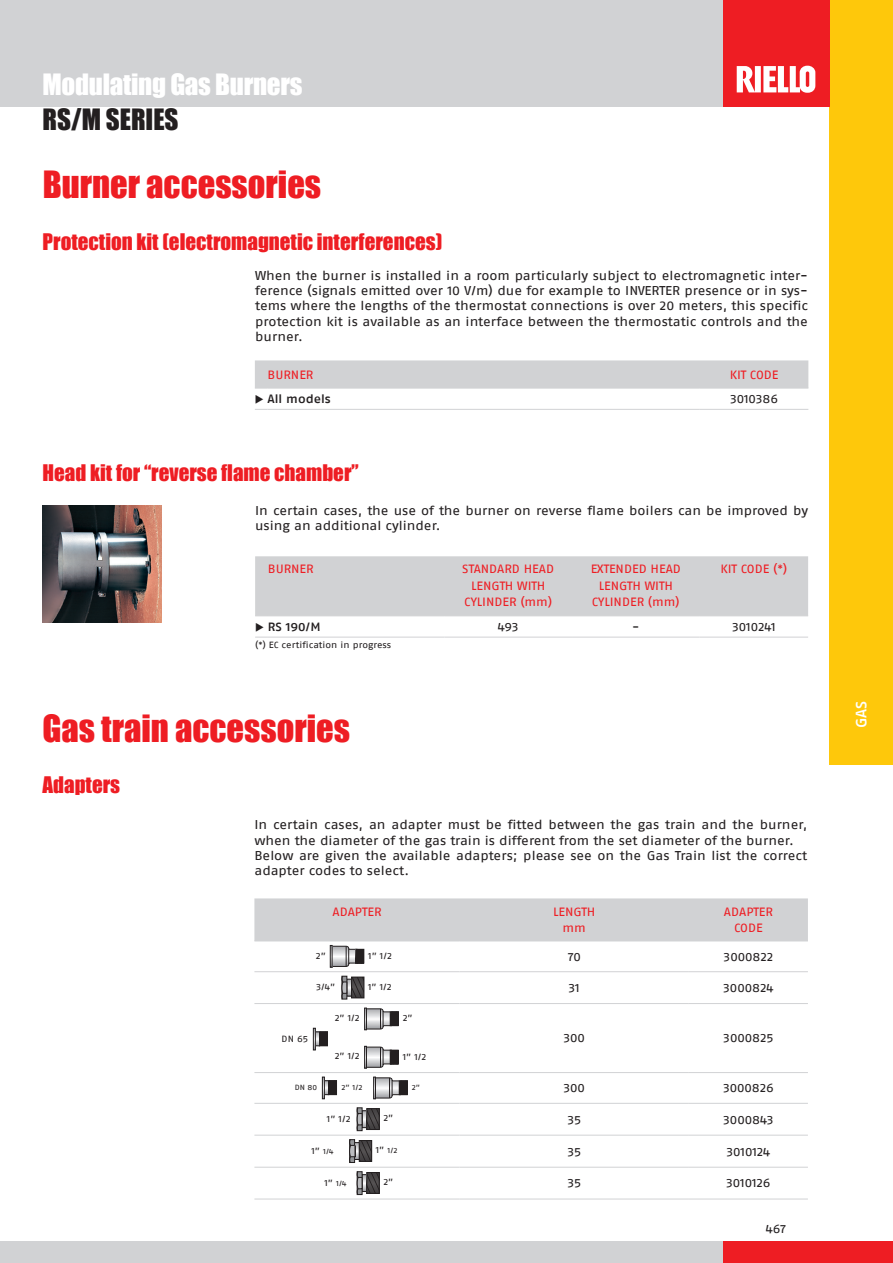
<style>
.page{position:relative;width:893px;height:1263px;background:#fff}
.page>*{position:absolute;margin:0;border:0;box-sizing:border-box;transform-origin:0 0}
.SOTTOtitolo{font:34.5px "Impact";color:#ee1d23}
.TITOLO{font:27px "Impact";letter-spacing:-.01em;color:#fff}
.NOME_prodotto_grigio{font:27px "Impact";color:#231f20}
.ARGOMENTI{font:21px "Impact";color:#ee1d23}
.Nome_accessori{font:21px "Impact";color:#ee1d23}
.t1{font:500 15px "Fago Ex Lf";color:#fff}
.TESTI_Accessori{font:12.75px/15.3px "Fago Ex Lf";letter-spacing:-.005em;color:#231f20}
.TESTATA_tabella_Acce{font:12px "Fago Ex Lf";color:#ee1d23}
.TESTI_tabella_Access{font:12px "Fago Ex Lf";letter-spacing:-.005em;color:#231f20}
.TESTI_tabella_Access-2{font:500 12px "Fago Ex Lf";color:#231f20}
.NOTE{font:9px "Fago Ex Lf";letter-spacing:.005em;color:#231f20}
.t2{font:7.5px "Fago Ex Lf";color:#231f20}
.s1{font-size:9px}
</style>
<div class="page">
<div style="left:0;top:0;width:893px;height:106px;background:#d1d2d4"></div>
<div style="left:0;top:1242px;width:830px;height:21px;background:#d1d2d4"></div>
<div style="left:829px;top:0;width:64px;height:765px;background:#fec80b"></div>
<div style="left:723px;top:0;width:106px;height:106px;background:#ee1d23"></div>
<div style="left:723px;top:1242px;width:170px;height:21px;background:#ee1d23"></div>
<svg style="left:737px;top:66px;width:78px;height:27px"></svg>
<hr style="left:254px;top:971px;width:206px;height:1px;background:#d1d2d4">
<hr style="left:460px;top:971px;width:229px;height:1px;background:#d1d2d4">
<hr style="left:689px;top:971px;width:119px;height:1px;background:#d1d2d4">
<hr style="left:254px;top:1003px;width:206px;height:1px;background:#d1d2d4">
<hr style="left:460px;top:1003px;width:229px;height:1px;background:#d1d2d4">
<hr style="left:689px;top:1003px;width:119px;height:1px;background:#d1d2d4">
<hr style="left:254px;top:1072px;width:206px;height:1px;background:#d1d2d4">
<hr style="left:460px;top:1072px;width:229px;height:1px;background:#d1d2d4">
<hr style="left:689px;top:1072px;width:119px;height:1px;background:#d1d2d4">
<hr style="left:254px;top:1103px;width:206px;height:1px;background:#d1d2d4">
<hr style="left:460px;top:1103px;width:229px;height:1px;background:#d1d2d4">
<hr style="left:689px;top:1103px;width:119px;height:1px;background:#d1d2d4">
<hr style="left:254px;top:1135px;width:206px;height:1px;background:#d1d2d4">
<hr style="left:254px;top:1167px;width:206px;height:1px;background:#d1d2d4">
<hr style="left:460px;top:1135px;width:229px;height:1px;background:#d1d2d4">
<hr style="left:460px;top:1167px;width:229px;height:1px;background:#d1d2d4">
<hr style="left:689px;top:1135px;width:119px;height:1px;background:#d1d2d4">
<hr style="left:689px;top:1167px;width:119px;height:1px;background:#d1d2d4">
<hr style="left:254px;top:1199px;width:206px;height:1px;background:#d1d2d4">
<hr style="left:460px;top:1199px;width:229px;height:1px;background:#d1d2d4">
<hr style="left:689px;top:1199px;width:119px;height:1px;background:#d1d2d4">
<svg style="left:254px;top:898px;width:554px;height:69px"></svg>
<div style="left:330px;top:945px;width:2px;height:22px;border:1px solid #231f20"></div>
<svg style="left:341px;top:975px;width:23px;height:25px"></svg>
<div style="left:319px;top:1032px;width:9px;height:14px;border:1px solid #231f20"></div>
<svg style="left:316px;top:1034px;width:2px;height:10px"></svg>
<div style="left:314px;top:1032px;width:6px;height:14px;border:1px solid #231f20"></div>
<div style="left:313px;top:1028px;width:3px;height:22px;border:1px solid #231f20"></div>
<svg style="left:320px;top:1032px;width:7px;height:14px"></svg>
<svg style="left:367px;top:1008px;width:31px;height:22px"></svg>
<div style="left:364px;top:1008px;width:3px;height:22px;border:1px solid #231f20"></div>
<svg style="left:367px;top:1046px;width:31px;height:22px"></svg>
<div style="left:364px;top:1046px;width:3px;height:22px;border:1px solid #231f20"></div>
<div style="left:328px;top:1080px;width:9px;height:15px;border:1px solid #231f20"></div>
<svg style="left:325px;top:1082px;width:2px;height:11px"></svg>
<div style="left:323px;top:1080px;width:6px;height:15px;border:1px solid #231f20"></div>
<div style="left:322px;top:1077px;width:3px;height:22px;border:1px solid #231f20"></div>
<svg style="left:328px;top:1081px;width:9px;height:14px"></svg>
<svg style="left:376px;top:1077px;width:31px;height:22px"></svg>
<div style="left:373px;top:1077px;width:3px;height:22px;border:1px solid #231f20"></div>
<svg style="left:357px;top:1107px;width:22px;height:24px"></svg>
<svg style="left:349px;top:1139px;width:23px;height:24px"></svg>
<svg style="left:357px;top:1171px;width:22px;height:24px"></svg>
<svg style="left:255px;top:409px;width:13px;height:1px"></svg>
<hr style="left:268px;top:409px;width:432px;height:1px;background:#d1d2d4">
<hr style="left:700px;top:409px;width:108px;height:1px;background:#d1d2d4">
<img style="left:43px;top:506px;width:119px;height:116px">
<div style="left:255px;top:556px;width:553px;height:60px;background:#d1d2d4"></div>
<hr style="left:268px;top:615px;width:176px;height:1px;background:#d1d2d4">
<hr style="left:444px;top:615px;width:128px;height:1px;background:#d1d2d4">
<hr style="left:572px;top:615px;width:128px;height:1px;background:#d1d2d4">
<hr style="left:700px;top:615px;width:108px;height:1px;background:#d1d2d4">
<svg style="left:255px;top:637px;width:13px;height:1px"></svg>
<hr style="left:268px;top:637px;width:176px;height:1px;background:#d1d2d4">
<hr style="left:444px;top:637px;width:128px;height:1px;background:#d1d2d4">
<hr style="left:572px;top:637px;width:128px;height:1px;background:#d1d2d4">
<hr style="left:700px;top:637px;width:108px;height:1px;background:#d1d2d4">
<div style="left:255px;top:360px;width:553px;height:29px;background:#d1d2d4"></div>
<p class="TITOLO" style="left:43px;top:64px;width:262px">Modulating Gas Burners</p>
<p class="NOME_prodotto_grigio" style="left:43px;top:98px;width:138px">RS/M SERIES</p>
<p class="SOTTOtitolo" style="left:43px;top:158px;width:280px">Burner accessories</p>
<p class="ARGOMENTI" style="left:43px;top:225px;width:401px">Protection kit (electromagnetic interferences)</p>
<p class="TESTI_Accessori" style="left:255px;top:267px;width:554px;text-align:justify">When the burner is installed in a room particularly subject to electromagnetic inter&shy;ference (signals emitted over 10 V/m) due for example to INVERTER presence or in sys&shy;tems where the lengths of the thermostat connections is over 20 meters, this specific protection kit is available as an interface between the thermostatic controls and the burner.</p>
<p class="TESTATA_tabella_Acce" style="left:268px;top:367px;width:47px">BURNER</p>
<p class="TESTATA_tabella_Acce" style="left:730px;top:367px;width:50px">KIT CODE</p>
<p class="TESTI_tabella_Access-2" style="left:268px;top:392px;width:65px">All models</p>
<p class="TESTI_tabella_Access" style="left:730px;top:392px;width:50px">3010386</p>
<p class="ARGOMENTI" style="left:43px;top:456px;width:318px">Head kit for “reverse flame chamber”</p>
<p class="TESTI_Accessori" style="left:255px;top:503px;width:554px">In certain cases, the use of the burner on reverse flame boilers can be improved by using an additional cylinder.</p>
<p class="TESTATA_tabella_Acce" style="left:268px;top:562px;width:47px">BURNER</p>
<p class="TESTATA_tabella_Acce" style="left:462px;top:562px;width:93px">STANDARD HEAD</p>
<p class="TESTATA_tabella_Acce" style="left:471px;top:579px;width:76px">LENGTH WITH</p>
<p class="TESTATA_tabella_Acce" style="left:464px;top:595px;width:90px">CYLINDER (mm)</p>
<p class="TESTATA_tabella_Acce" style="left:720px;top:562px;width:68px">KIT CODE (*)</p>
<p class="TESTATA_tabella_Acce" style="left:591px;top:562px;width:92px">EXTENDED HEAD</p>
<p class="TESTATA_tabella_Acce" style="left:599px;top:579px;width:76px">LENGTH WITH</p>
<p class="TESTATA_tabella_Acce" style="left:592px;top:595px;width:90px">CYLINDER (mm)</p>
<p class="TESTI_tabella_Access-2" style="left:268px;top:619px;width:54px">RS 190/M</p>
<p class="TESTI_tabella_Access" style="left:498px;top:619px;width:22px">493</p>
<p class="TESTI_tabella_Access" style="left:632px;top:619px;width:9px">-</p>
<p class="TESTI_tabella_Access" style="left:732px;top:619px;width:45px">3010241</p>
<p class="NOTE" style="left:255px;top:639px;width:138px">(*) EC certification in progress</p>
<p class="SOTTOtitolo" style="left:43px;top:702px;width:309px">Gas train accessories</p>
<p class="Nome_accessori" style="left:43px;top:769px;width:79px">Adapters</p>
<p class="TESTI_Accessori" style="left:254px;top:817px;width:554px">In certain cases, an adapter must be fitted between the gas train and the burner, when the diameter of the gas train is different from the set diameter of the burner.</p>
<p class="TESTI_Accessori" style="left:254px;top:847px;width:554px">Below are given the available adapters; please see on the Gas Train list the correct adapter codes to select.</p>
<p class="TESTATA_tabella_Acce" style="left:333px;top:904px;width:50px">ADAPTER</p>
<p class="TESTATA_tabella_Acce" style="left:553px;top:904px;width:44px">LENGTH</p>
<p class="TESTATA_tabella_Acce" style="left:562px;top:921px;width:25px">mm</p>
<p class="TESTATA_tabella_Acce" style="left:724px;top:904px;width:50px">ADAPTER</p>
<p class="TESTATA_tabella_Acce" style="left:734px;top:921px;width:30px">CODE</p>
<p class="NOTE" style="left:282px;top:1033px;width:28px">DN 65</p>
<p class="NOTE" style="left:316px;top:950px;width:11px">2”</p>
<p class="NOTE" style="left:368px;top:950px;width:25px">1” 1/2</p>
<p class="TESTI_tabella_Access" style="left:568px;top:949px;width:15px">70</p>
<p class="TESTI_tabella_Access" style="left:724px;top:949px;width:51px">3000822</p>
<p class="NOTE" style="left:316px;top:981px;width:21px">3/4”</p>
<p class="NOTE" style="left:368px;top:981px;width:25px">1” 1/2</p>
<p class="TESTI_tabella_Access" style="left:569px;top:981px;width:13px">31</p>
<p class="TESTI_tabella_Access" style="left:723px;top:981px;width:52px">3000824</p>
<p class="NOTE" style="left:335px;top:1012px;width:26px">2” 1/2</p>
<p class="NOTE" style="left:403px;top:1012px;width:11px">2”</p>
<p class="NOTE" style="left:335px;top:1051px;width:26px">2” 1/2</p>
<p class="NOTE" style="left:403px;top:1051px;width:25px">1” 1/2</p>
<p class="TESTI_tabella_Access" style="left:563px;top:1031px;width:23px">300</p>
<p class="TESTI_tabella_Access" style="left:723px;top:1031px;width:52px">3000825</p>
<p class="t2" style="left:295px;top:1083px;width:24px">DN 80</p>
<p class="t2" style="left:342px;top:1083px;width:22px">2” 1/2</p>
<p class="t2" style="left:412px;top:1083px;width:10px">2”</p>
<p class="TESTI_tabella_Access" style="left:563px;top:1081px;width:23px">300</p>
<p class="TESTI_tabella_Access" style="left:723px;top:1081px;width:52px">3000826</p>
<p class="NOTE" style="left:327px;top:1113px;width:25px">1” 1/2</p>
<p class="NOTE" style="left:383px;top:1113px;width:11px">2”</p>
<p class="TESTI_tabella_Access" style="left:567px;top:1112px;width:15px">35</p>
<p class="TESTI_tabella_Access" style="left:723px;top:1112px;width:52px">3000843</p>
<p class="t2" style="left:311px;top:1146px;width:24px"><span class="s1">1”</span> 1/4</p>
<p class="t2" style="left:376px;top:1146px;width:23px"><span class="s1">1”</span> 1/2</p>
<p class="TESTI_tabella_Access" style="left:567px;top:1144px;width:15px">35</p>
<p class="TESTI_tabella_Access" style="left:726px;top:1144px;width:45px">3010124</p>
<p class="t2" style="left:324px;top:1178px;width:24px"><span class="s1">1”</span> 1/4</p>
<p class="NOTE" style="left:383px;top:1177px;width:11px">2”</p>
<p class="TESTI_tabella_Access" style="left:567px;top:1176px;width:15px">35</p>
<p class="TESTI_tabella_Access" style="left:726px;top:1176px;width:46px">3010126</p>
<p class="TESTI_tabella_Access" style="left:766px;top:1222px;width:22px">467</p>
<p class="t1" style="left:852px;top:728px;width:29px;rotate:-90deg">GAS</p>
</div>
